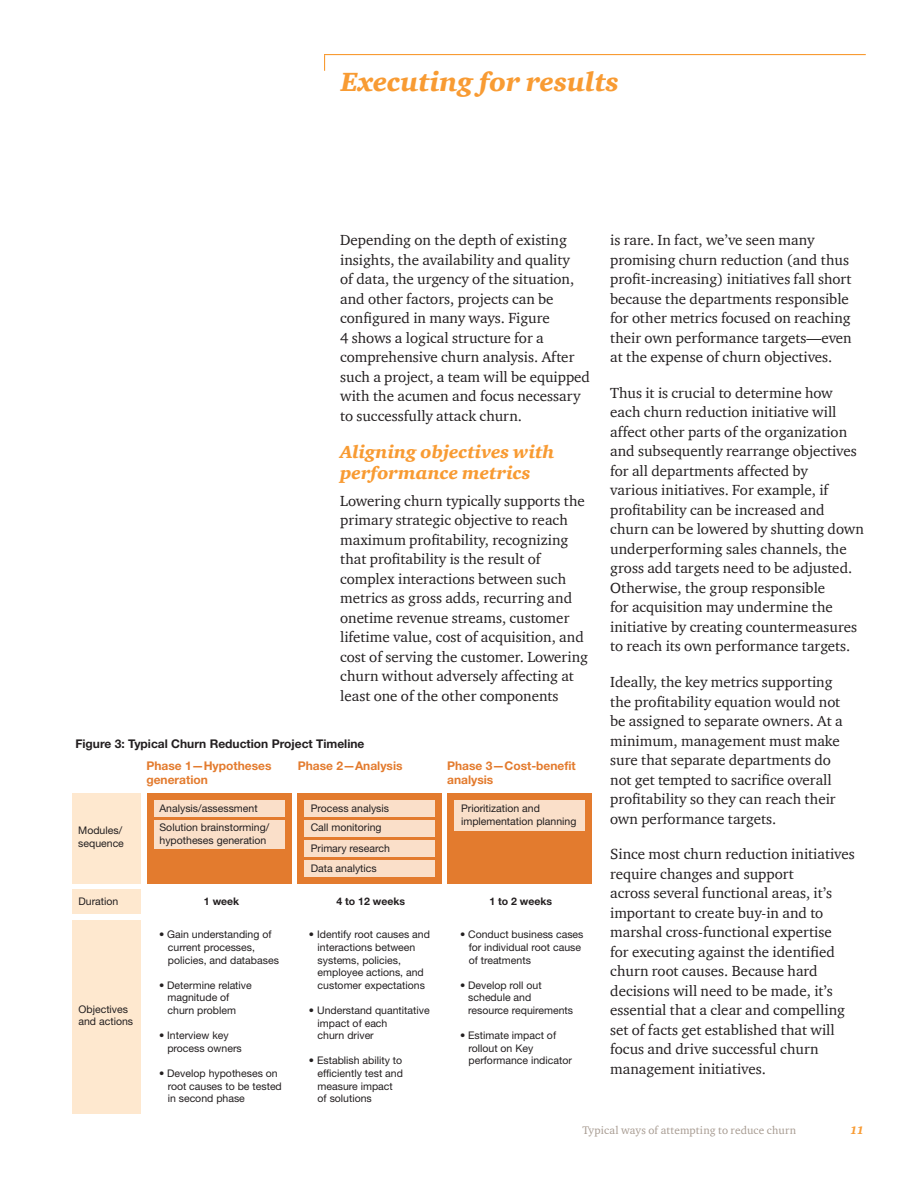
<style>
.page{position:relative;width:918px;height:1188px;background:#fff}
.page>*{position:absolute;margin:0;border:0;box-sizing:border-box;transform-origin:0 0}
.Section_Name{font:italic 900 27px "ITC Charter Com";color:#f89b33}
.Body_headline_1{font:italic 900 18px/21px "ITC Charter Com";color:#f89b33}
.Body_copy_full_sp{font:15px/19.5px "ITC Charter Com";color:#231f20}
.t1{font:700 12px/14.4px "Helvetica Neue";color:#e37b2e}
.t2{font:700 12px "Helvetica Neue";color:#231f20}
.Folio_publication_Ri{font:11.25px "ITC Charter Com";letter-spacing:.01em;color:#a79b91}
.t3{font:italic 900 11.25px "ITC Charter Com";color:#f89b33}
.t4{font:10.5px/12.6px "Helvetica Neue";color:#231f20}
.t5{font:700 10.5px "Helvetica Neue";color:#231f20}
</style>
<div class="page">
<svg style="left:324px;top:55px;width:1px;height:16px"></svg>
<hr style="left:324px;top:54px;width:542px;height:1px;background:#f89b33">
<div style="left:297px;top:793px;width:145px;height:91px;background:#e37b2e"></div>
<div style="left:147px;top:793px;width:144px;height:90px;background:#e37b2e"></div>
<div style="left:73px;top:793px;width:68px;height:90px;background:#fee8cf"></div>
<div style="left:73px;top:889px;width:68px;height:25px;background:#fee8cf"></div>
<div style="left:73px;top:920px;width:68px;height:194px;background:#fee8cf"></div>
<div style="left:304px;top:800px;width:131px;height:17px;background:#fadfc9"></div>
<div style="left:304px;top:820px;width:131px;height:17px;background:#fadfc9"></div>
<div style="left:304px;top:840px;width:131px;height:16px;background:#fadfc9"></div>
<div style="left:154px;top:800px;width:130px;height:17px;background:#fadfc9"></div>
<div style="left:154px;top:820px;width:130px;height:28px;background:#fadfc9"></div>
<div style="left:447px;top:793px;width:145px;height:91px;background:#e37b2e"></div>
<div style="left:455px;top:800px;width:130px;height:31px;background:#fadfc9"></div>
<div style="left:304px;top:860px;width:131px;height:16px;background:#fadfc9"></div>
<p class="Section_Name" style="left:341px;top:65px;width:280px">Executing for results</p>
<p class="Body_copy_full_sp" style="left:340px;top:230px;width:251px">Depending on the depth of existing insights, the availability and quality<br>of data, the urgency of the situation, and other factors, projects can be configured in many ways. Figure<br>4 shows a logical structure for a comprehensive churn analysis. After such a project, a team will be equipped with the acumen and focus necessary to successfully attack churn.</p>
<p class="Body_headline_1" style="left:340px;top:441px;width:216px">Aligning objectives with performance metrics</p>
<p class="Body_copy_full_sp" style="left:340px;top:491px;width:249px">Lowering churn typically supports the primary strategic objective to reach maximum profitability, recognizing that profitability is the result of complex interactions between such metrics as gross adds, recurring and onetime revenue streams, customer lifetime value, cost of acquisition, and cost of serving the customer. Lowering churn without adversely affecting at least one of the other components</p>
<p class="t2" style="left:75px;top:737px;width:291px">Figure 3: Typical Churn Reduction Project Timeline</p>
<p class="t4" style="left:78px;top:824px;width:47px">Modules/ sequence</p>
<p class="t1" style="left:146px;top:758px;width:127px">Phase 1—Hypotheses generation</p>
<p class="t1" style="left:298px;top:758px;width:106px">Phase 2—Analysis</p>
<p class="t1" style="left:447px;top:758px;width:130px">Phase 3—Cost-benefit analysis</p>
<p class="t4" style="left:160px;top:798px;width:111px;line-height:19.4px">Analysis/assessment<br>Solution brainstorming/</p>
<p class="t4" style="left:160px;top:834px;width:108px">hypotheses generation</p>
<p class="t4" style="left:311px;top:802px;width:80px">Process analysis</p>
<p class="t4" style="left:461px;top:802px;width:117px">Prioritization and implementation planning</p>
<p class="t4" style="left:311px;top:817px;width:81px;line-height:20.2px">Call monitoring<br>Primary research<br>Data analytics</p>
<p class="t4" style="left:79px;top:895px;width:41px">Duration</p>
<p class="t5" style="left:204px;top:895px;width:37px">1 week</p>
<p class="t5" style="left:337px;top:895px;width:70px">4 to 12 weeks</p>
<p class="t5" style="left:489px;top:895px;width:64px">1 to 2 weeks</p>
<p class="t4" style="left:79px;top:1003px;width:56px">Objectives and actions</p>
<p class="t4" style="left:168px;top:928px;width:113px;text-indent:-9px">• Gain understanding of current processes, policies, and databases</p>
<p class="t4" style="left:168px;top:979px;width:86px;text-indent:-8px">• Determine relative magnitude of churn problem</p>
<p class="t4" style="left:167px;top:1029px;width:76px;text-indent:-8px">• Interview key process owners</p>
<p class="t4" style="left:168px;top:1067px;width:116px;text-indent:-9px">• Develop hypotheses on root causes to be tested in second phase</p>
<p class="t4" style="left:318px;top:928px;width:114px;text-indent:-9px">• Identify root causes and interactions between systems, policies, employee actions, and customer expectations</p>
<p class="t4" style="left:318px;top:1004px;width:114px;text-indent:-9px">• Understand quantitative impact of each<br>churn driver</p>
<p class="t4" style="left:318px;top:1054px;width:87px;text-indent:-9px">• Establish ability to efficiently test and measure impact of solutions</p>
<p class="t4" style="left:469px;top:928px;width:116px;text-indent:-9px">• Conduct business cases for individual root cause of treatments</p>
<p class="t4" style="left:468px;top:979px;width:106px;text-indent:-8px">• Develop roll out schedule and resource requirements</p>
<p class="t4" style="left:469px;top:1029px;width:105px;text-indent:-8px">• Estimate impact of rollout on Key performance indicator</p>
<p class="Body_copy_full_sp" style="left:610px;top:230px;width:243px">is rare. In fact, we’ve seen many promising churn reduction (and thus profit-increasing) initiatives fall short because the departments responsible for other metrics focused on reaching their own performance targets—even at the expense of churn objectives.</p>
<p class="Body_copy_full_sp" style="left:610px;top:383px;width:255px">Thus it is crucial to determine how each churn reduction initiative will affect other parts of the organization and subsequently rearrange objectives for all departments affected by<br>various initiatives. For example, if profitability can be increased and churn can be lowered by shutting down underperforming sales channels, the gross add targets need to be adjusted.<br>Otherwise, the group responsible<br>for acquisition may undermine the initiative by creating countermeasures to reach its own performance targets.</p>
<p class="Body_copy_full_sp" style="left:610px;top:672px;width:234px">Ideally, the key metrics supporting the profitability equation would not be assigned to separate owners. At a minimum, management must make sure that separate departments do not get tempted to sacrifice overall profitability so they can reach their own performance targets.</p>
<p class="Body_copy_full_sp" style="left:610px;top:844px;width:246px">Since most churn reduction initiatives require changes and support<br>across several functional areas, it’s important to create buy-in and to marshal cross-functional expertise<br>for executing against the identified churn root causes. Because hard decisions will need to be made, it’s essential that a clear and compelling set of facts get established that will focus and drive successful churn management initiatives.</p>
<p class="Folio_publication_Ri" style="left:582px;top:1123px;width:215px">Typical ways of attempting to reduce churn</p>
<p class="t3" style="left:850px;top:1123px;width:15px">11</p>
</div>
